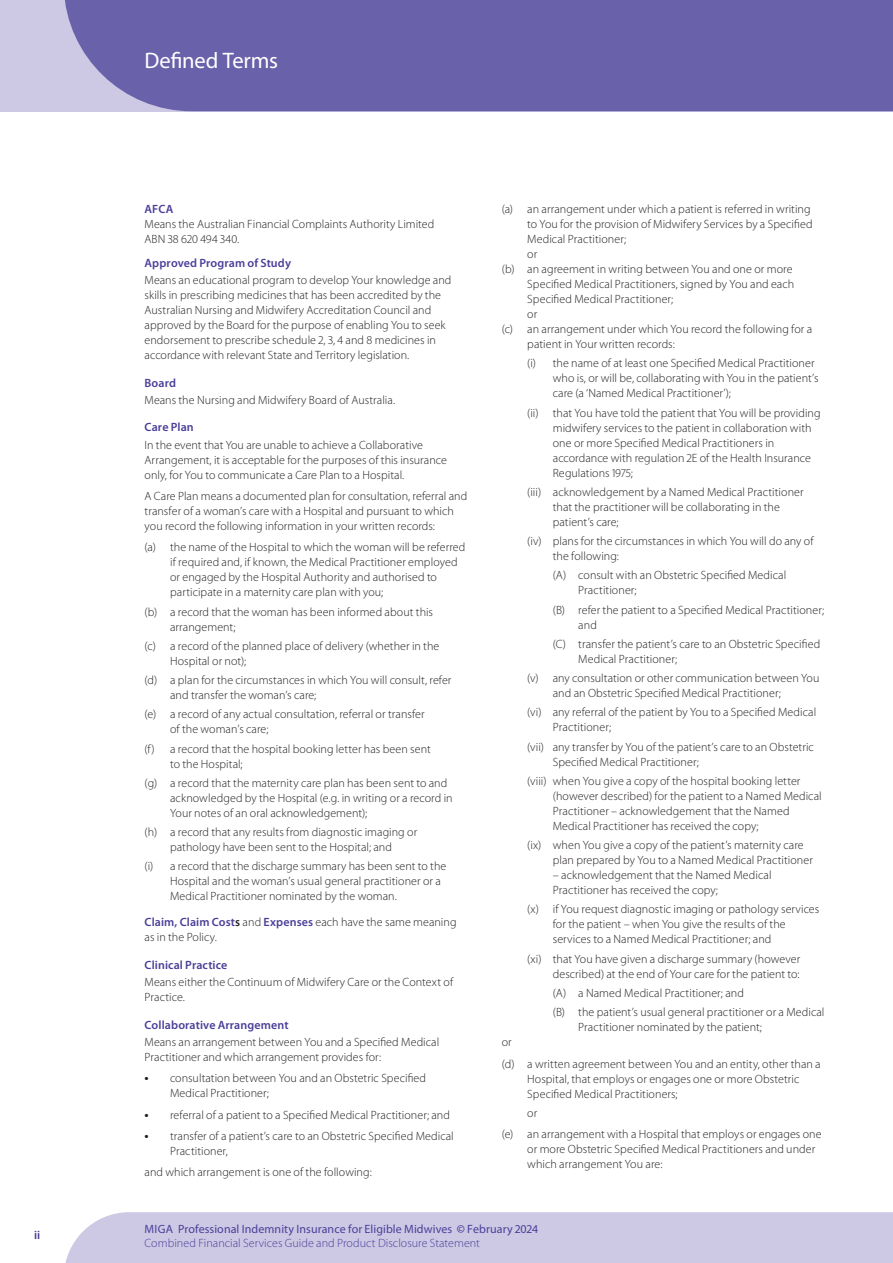
<style>
.page{position:relative;width:893px;height:1263px;background:#fff}
.page>*{position:absolute;margin:0;border:0;box-sizing:border-box;transform-origin:0 0}
.t1{font:22.5px "Myriad Pro";letter-spacing:-.005em;color:#fff}
.t2{font:300 12px/15px "Myriad Pro";letter-spacing:.005em;color:#231f20}
.t3{font:12px/14.2px "Myriad Pro";letter-spacing:.005em;color:#4a3f99}
.t4{font:600 12px "Myriad Pro";letter-spacing:.01em;color:#4a3f99}
.s1{font-weight:600;color:#4a3f99}
.s2{font-weight:600}
.s3{font-weight:600;font-size:13.5px}
.s4{font-weight:300}
</style>
<div class="page">
<div style="left:0;top:0;width:893px;height:111px;background:#cdc9e4"></div>
<div style="left:65px;top:1212px;width:828px;height:51px;background:#cdc9e4"></div>
<div style="left:65px;top:0;width:828px;height:111px;background:#6a61ab"></div>
<h1 class="t1" style="left:145px;top:47px;width:135px">Defined Terms</h1>
<p class="t4" style="left:145px;top:201px;width:30px">AFCA</p>
<p class="t2" style="left:145px;top:216px;width:291px">Means the Australian Financial Complaints Authority Limited<br>ABN 38 620 494 340.</p>
<p class="t4" style="left:145px;top:255px;width:148px">Approved Program of Study</p>
<p class="t2" style="left:145px;top:272px;width:308px">Means an educational program to develop Your knowledge and skills in prescribing medicines that has been accredited by the Australian Nursing and Midwifery Accreditation Council and approved by the Board for the purpose of enabling You to seek endorsement to prescribe schedule 2, 3, 4 and 8 medicines in accordance with relevant State and Territory legislation.</p>
<p class="t4" style="left:145px;top:375px;width:33px">Board</p>
<p class="t2" style="left:145px;top:392px;width:252px">Means the Nursing and Midwifery Board of Australia.</p>
<p class="t4" style="left:145px;top:420px;width:51px">Care Plan</p>
<p class="t2" style="left:145px;top:437px;width:304px">In the event that You are unable to achieve a Collaborative<br>Arrangement, it is acceptable for the purposes of this insurance only, for You to communicate a Care Plan to a Hospital.</p>
<p class="t2" style="left:145px;top:488px;width:324px">A Care Plan means a documented plan for consultation, referral and transfer of a woman’s care with a Hospital and pursuant to which you record the following information in your written records:</p>
<p class="t2" style="left:170px;top:540px;width:297px;text-indent:-26px">(a) the name of the Hospital to which the woman will be referred if required and, if known, the Medical Practitioner employed or engaged by the Hospital Authority and authorised to participate in a maternity care plan with you;</p>
<p class="t2" style="left:170px;top:604px;width:264px;text-indent:-26px">(b) a record that the woman has been informed about this arrangement;</p>
<p class="t2" style="left:170px;top:638px;width:271px;text-indent:-26px">(c) a record of the planned place of delivery (whether in the<br>Hospital or not);</p>
<p class="t2" style="left:170px;top:672px;width:283px;text-indent:-26px">(d) a plan for the circumstances in which You will consult, refer and transfer the woman’s care;</p>
<p class="t2" style="left:170px;top:707px;width:256px;text-indent:-26px">(e) a record of any actual consultation, referral or transfer of the woman’s care;</p>
<p class="t2" style="left:170px;top:741px;width:262px;text-indent:-26px">(f) a record that the hospital booking letter has been sent to the Hospital;</p>
<p class="t2" style="left:170px;top:775px;width:284px;text-indent:-26px">(g) a record that the maternity care plan has been sent to and acknowledged by the Hospital (e.g. in writing or a record in<br>Your notes of an oral acknowledgement);</p>
<p class="t2" style="left:145px;top:824px;width:274px;text-align:center">(h) a record that any results from diagnostic imaging or pathology have been sent to the Hospital; and</p>
<p class="t2" style="left:170px;top:859px;width:278px;text-indent:-26px">(i) a record that the discharge summary has been sent to the<br>Hospital and the woman’s usual general practitioner or a<br>Medical Practitioner nominated by the woman.</p>
<p class="t2" style="left:145px;top:914px;width:313px"><span class="s1">Claim, Claim Cost</span><span class="s2">s</span> and <span class="s1">Expenses</span> each have the same meaning as in the Policy.</p>
<p class="t4" style="left:145px;top:957px;width:84px">Clinical Practice</p>
<p class="t2" style="left:145px;top:974px;width:310px">Means either the Continuum of Midwifery Care or the Context of<br>Practice.</p>
<p class="t4" style="left:145px;top:1017px;width:146px">Collaborative Arrangement</p>
<p class="t2" style="left:145px;top:1034px;width:296px">Means an arrangement between You and a Specified Medical<br>Practitioner and which arrangement provides for:</p>
<p class="t2" style="left:170px;top:1070px;width:258px;text-indent:-26px"><span class="s3">•</span> consultation between You and an Obstetric Specified<br>Medical Practitioner;</p>
<p class="t2" style="left:145px;top:1107px;width:307px"><span class="s3">•</span> referral of a patient to a Specified Medical Practitioner; and</p>
<p class="t2" style="left:170px;top:1128px;width:285px;text-indent:-26px"><span class="s3">•</span> transfer of a patient’s care to an Obstetric Specified Medical<br>Practitioner,</p>
<p class="t2" style="left:145px;top:1165px;width:229px">and which arrangement is one of the following:</p>
<p class="t2" style="left:502px;top:201px;width:310px">(a) an arrangement under which a patient is referred in writing</p>
<p class="t2" style="left:527px;top:216px;width:287px">to You for the provision of Midwifery Services by a Specified</p>
<p class="t2" style="left:527px;top:231px;width:100px">Medical Practitioner;</p>
<p class="t2" style="left:527px;top:246px;width:12px">or</p>
<p class="t2" style="left:502px;top:261px;width:292px">(b) an agreement in writing between You and one or more</p>
<p class="t2" style="left:527px;top:276px;width:268px">Specified Medical Practitioners, signed by You and each</p>
<p class="t2" style="left:527px;top:291px;width:148px">Specified Medical Practitioner;</p>
<p class="t2" style="left:527px;top:306px;width:12px">or</p>
<p class="t2" style="left:502px;top:321px;width:312px">(c) an arrangement under which You record the following for a</p>
<p class="t2" style="left:527px;top:336px;width:149px">patient in Your written records:</p>
<p class="t2" style="left:553px;top:356px;width:267px;text-indent:-26px">(i) the name of at least one Specified Medical Practitioner who is, or will be, collaborating with You in the patient’s care (a ‘Named Medical Practitioner’);</p>
<p class="t2" style="left:553px;top:405px;width:269px;text-indent:-26px">(ii) that You have told the patient that You will be providing midwifery services to the patient in collaboration with one or more Specified Medical Practitioners in accordance with regulation 2E of the Health Insurance Regulations 1975;</p>
<p class="t2" style="left:553px;top:484px;width:252px;text-indent:-26px">(iii) acknowledgement by a Named Medical Practitioner that the practitioner will be collaborating in the patient’s care;</p>
<p class="t2" style="left:553px;top:533px;width:262px;text-indent:-26px">(iv) plans for the circumstances in which You will do any of the following:</p>
<p class="t2" style="left:578px;top:568px;width:209px;text-indent:-26px">(A) consult with an Obstetric Specified Medical<br>Practitioner;</p>
<p class="t2" style="left:578px;top:602px;width:247px;text-indent:-26px">(B) refer the patient to a Specified Medical Practitioner; and</p>
<p class="t2" style="left:578px;top:636px;width:243px;text-indent:-26px">(C) transfer the patient’s care to an Obstetric Specified<br>Medical Practitioner;</p>
<p class="t2" style="left:553px;top:671px;width:268px;text-indent:-26px">(v) any consultation or other communication between You and an Obstetric Specified Medical Practitioner;</p>
<p class="t2" style="left:553px;top:705px;width:265px;text-indent:-26px">(vi) any referral of the patient by You to a Specified Medical<br>Practitioner;</p>
<p class="t2" style="left:553px;top:739px;width:263px;text-indent:-26px">(vii) any transfer by You of the patient’s care to an Obstetric<br>Specified Medical Practitioner;</p>
<p class="t2" style="left:553px;top:773px;width:271px;text-indent:-26px">(viii) when You give a copy of the hospital booking letter (however described) for the patient to a Named Medical Practitioner – acknowledgement that the Named Medical Practitioner has received the copy;</p>
<p class="t2" style="left:553px;top:838px;width:262px;text-indent:-26px">(ix) when You give a copy of the patient’s maternity care plan prepared by You to a Named Medical Practitioner</p>
<p class="t2" style="left:553px;top:868px;width:220px">– acknowledgement that the Named Medical<br>Practitioner has received the copy;</p>
<p class="t2" style="left:553px;top:902px;width:268px;text-indent:-26px">(x) if You request diagnostic imaging or pathology services for the patient – when You give the results of the services to a Named Medical Practitioner; and</p>
<p class="t2" style="left:527px;top:951px;width:274px;text-align:right">(xi) that You have given a discharge summary (however described) at the end of Your care for the patient to:</p>
<p class="t2" style="left:553px;top:983px;width:273px;line-height:19.2px">(A) a Named Medical Practitioner; and<br>(B) the patient’s usual general practitioner or a Medical</p>
<p class="t2" style="left:578px;top:1020px;width:185px">Practitioner nominated by the patient;</p>
<p class="t2" style="left:502px;top:1031px;width:320px;line-height:21.5px">or<br>(d) a written agreement between You and an entity, other than a</p>
<p class="t2" style="left:527px;top:1071px;width:274px">Hospital, that employs or engages one or more Obstetric<br>Specified Medical Practitioners;</p>
<p class="t2" style="left:502px;top:1102px;width:321px;line-height:21.5px;text-indent:26px">or<br>(e) an arrangement with a Hospital that employs or engages one</p>
<p class="t2" style="left:527px;top:1142px;width:289px">or more Obstetric Specified Medical Practitioners and under which arrangement You are:</p>
<p class="t4" style="left:34px;top:1227px;width:8px">ii</p>
<p class="t3" style="left:145px;top:1221px;width:395px">MIGA Professional Indemnity Insurance for Eligible Midwives <span class="s2">©</span> February 2024<br><span class="s4">Combined Financial Services Guide and Product Disclosure Statement</span></p>
</div>
